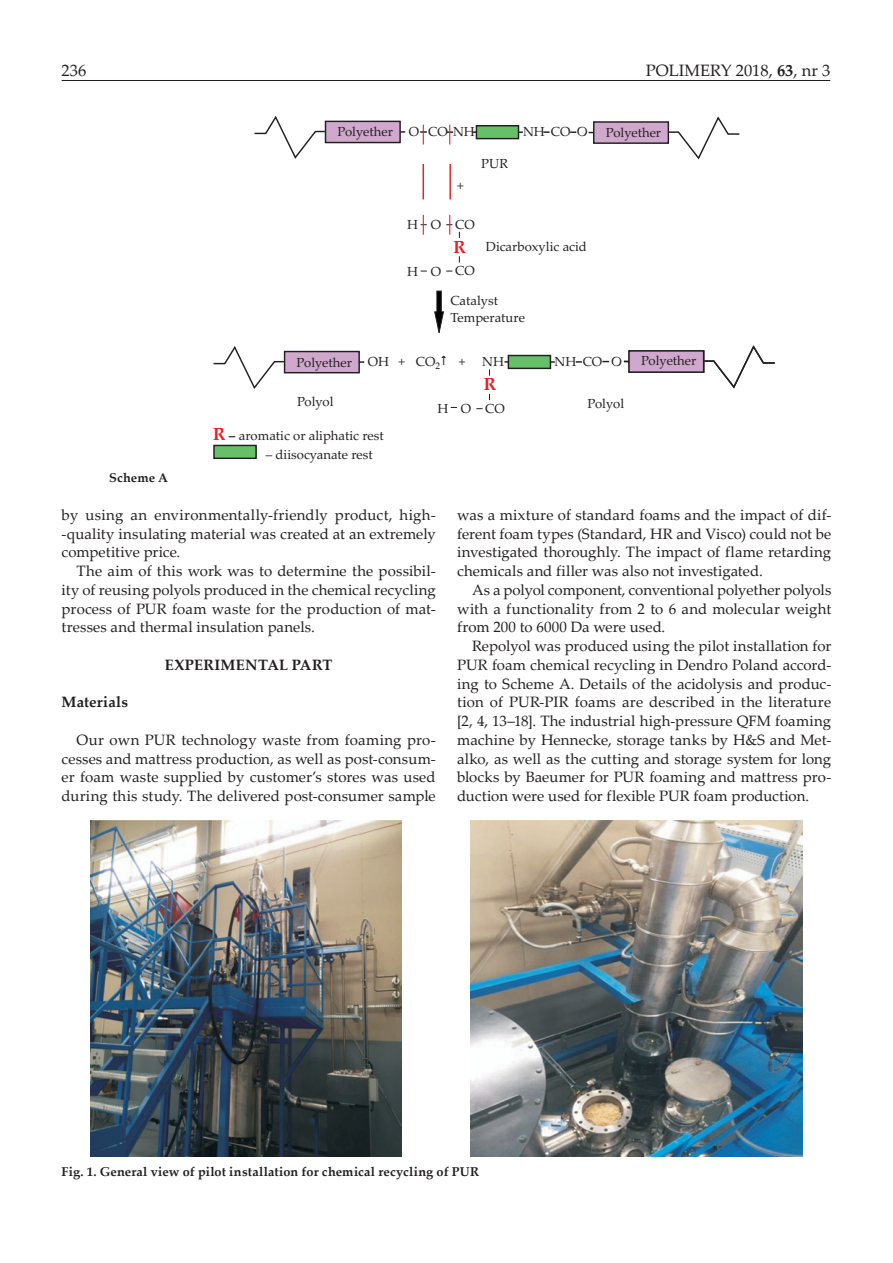
<style>
.page{position:relative;width:893px;height:1263px;background:#fff}
.page>*{position:absolute;margin:0;border:0;box-sizing:border-box;transform-origin:0 0}
.t1{font:700 17.55px "Palatino Linotype";color:#ee1d23}
.t2{font:16.5px "Palatino Linotype";color:#231f20}
.t3{font:15px/18.8px "Palatino Linotype";color:#231f20;text-align:justify}
.t4{font:700 15px "Palatino Linotype";letter-spacing:.01em;color:#231f20}
.t5{font:13.2px/17.7px "Palatino Linotype";color:#231f20}
.t6{font:700 12.75px "Palatino Linotype";letter-spacing:.015em;color:#231f20}
.s1{font-weight:700}
.s2{font-weight:700;font-size:17.55px;color:#ee1d23}
</style>
<div class="page">
<hr style="left:62px;top:80px;width:768px;height:1px;background:#231f20">
<img style="left:91px;top:821px;width:311px;height:335px">
<img style="left:471px;top:821px;width:331px;height:335px">
<svg style="left:213px;top:346px;width:152px;height:43px"></svg>
<div style="left:476px;top:125px;width:43px;height:14px;background:#67bf6a;border:1px solid #231f20"></div>
<svg style="left:543px;top:131px;width:7px;height:2px"></svg>
<svg style="left:434px;top:290px;width:10px;height:43px"></svg>
<svg style="left:421px;top:215px;width:6px;height:20px"></svg>
<svg style="left:446px;top:215px;width:6px;height:20px"></svg>
<hr style="left:423px;top:164px;width:1px;height:35px;background:#ee1d23">
<hr style="left:449px;top:164px;width:2px;height:35px;background:#ee1d23">
<div style="left:214px;top:445px;width:42px;height:13px;background:#67bf6a"></div>
<div style="left:213px;top:445px;width:44px;height:14px;border:1px solid #231f20"></div>
<svg style="left:254px;top:115px;width:173px;height:44px"></svg>
<svg style="left:447px;top:125px;width:6px;height:20px"></svg>
<div style="left:508px;top:355px;width:43px;height:14px;background:#67bf6a;border:1px solid #231f20"></div>
<svg style="left:576px;top:361px;width:6px;height:2px"></svg>
<svg style="left:570px;top:116px;width:170px;height:44px"></svg>
<svg style="left:602px;top:345px;width:173px;height:44px"></svg>
<p class="t2" style="left:62px;top:59px;width:26px">236</p>
<p class="t2" style="left:646px;top:59px;width:186px">POLIMERY 2018, <span class="s1">63</span>, nr 3</p>
<p class="t5" style="left:338px;top:125px;width:139px">Polyether O CO NH</p>
<p class="t5" style="left:523px;top:125px;width:49px">NH CO</p>
<p class="t5" style="left:606px;top:125px;width:57px">Polyether</p>
<p class="t5" style="left:457px;top:178px;width:8px">+</p>
<p class="t5" style="left:481px;top:156px;width:28px">PUR</p>
<p class="t5" style="left:407px;top:217px;width:69px">HOCO</p>
<p class="t1" style="left:453px;top:237px;width:14px">R</p>
<p class="t5" style="left:486px;top:239px;width:103px">Dicarboxylic acid</p>
<p class="t5" style="left:297px;top:355px;width:57px">Polyether</p>
<p class="t5" style="left:297px;top:395px;width:38px">Polyol</p>
<p class="t5" style="left:407px;top:264px;width:69px">HOCO</p>
<p class="t5" style="left:450px;top:293px;width:76px">Catalyst<br>Temperature</p>
<p class="t5" style="left:368px;top:354px;width:23px">OH</p>
<p class="t5" style="left:459px;top:354px;width:8px">+</p>
<p class="t5" style="left:482px;top:354px;width:23px">NH</p>
<p class="t5" style="left:554px;top:354px;width:23px">NH</p>
<p class="t5" style="left:641px;top:353px;width:57px">Polyether</p>
<p class="t5" style="left:588px;top:397px;width:38px">Polyol</p>
<p class="t5" style="left:583px;top:354px;width:21px">CO</p>
<p class="t5" style="left:399px;top:355px;width:43px">+ CO<sub>2</sub></p>
<p class="t1" style="left:484px;top:374px;width:14px">R</p>
<p class="t5" style="left:437px;top:401px;width:69px">HOCO</p>
<p class="t6" style="left:109px;top:469px;width:61px">Scheme A</p>
<p class="t5" style="left:213px;top:428px;width:172px"><span class="s2">R</span> <span class="s1">–</span> aromatic or aliphatic rest</p>
<p class="t5" style="left:266px;top:447px;width:109px">– diisocyanate rest</p>
<p class="t3" style="left:62px;top:505px;width:376px">by using an environmentally-friendly product, high--quality insulating material was created at an extremely competitive price.</p>
<p class="t3" style="left:62px;top:561px;width:376px;text-indent:15px">The aim of this work was to determine the possibil&shy;ity of reusing polyols produced in the chemical recycling process of PUR foam waste for the production of mat&shy;tresses and thermal insulation panels.</p>
<p class="t4" style="left:165px;top:654px;width:169px">EXPERIMENTAL PART</p>
<p class="t4" style="left:62px;top:692px;width:68px">Materials</p>
<p class="t3" style="left:62px;top:730px;width:376px;text-indent:15px">Our own PUR technology waste from foaming pro&shy;cesses and mattress production, as well as post-consum&shy;er foam waste supplied by customer’s stores was used during this study. The delivered post-consumer sample</p>
<p class="t3" style="left:457px;top:505px;width:376px">was a mixture of standard foams and the impact of dif&shy;ferent foam types (Standard, HR and Visco) could not be investigated thoroughly. The impact of flame retarding chemicals and filler was also not investigated.</p>
<p class="t3" style="left:457px;top:580px;width:376px;text-indent:15px">As a polyol component, conventional polyether polyols with a functionality from 2 to 6 and molecular weight from 200 to 6000 Da were used.</p>
<p class="t3" style="left:457px;top:636px;width:376px;text-indent:15px">Repolyol was produced using the pilot installation for PUR foam chemical recycling in Dendro Poland accord&shy;ing to Scheme A. Details of the acidolysis and produc&shy;tion of PUR-PIR foams are described in the literature [2, 4, -13–18]. The industrial high-pressure QFM foaming machine by Hennecke, storage tanks by H&amp;S and Met&shy;alko, as well as the cutting and storage system for long blocks by Baeumer for PUR foaming and mattress pro&shy;duction were used for flexible PUR foam production.</p>
<p class="t6" style="left:62px;top:1163px;width:419px">Fig. 1. General view of pilot installation for chemical recycling of PUR</p>
</div>
